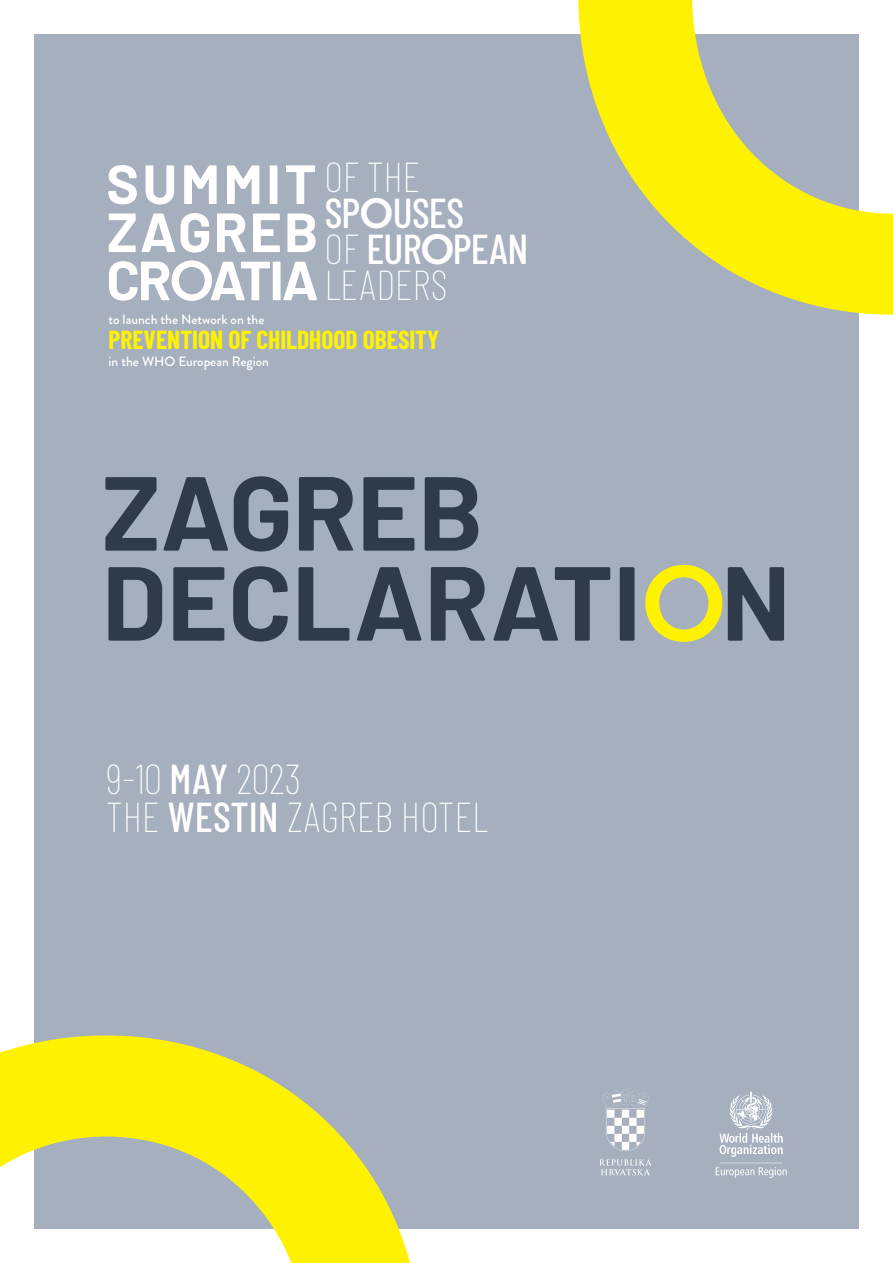
<style>
.page{position:relative;width:893px;height:1263px;background:#fff}
.page>*{position:absolute;margin:0;border:0;box-sizing:border-box;transform-origin:0 0}
.t1{font:700 55.2px/48.2px "Barlow";letter-spacing:.02em;color:#fff}
.t2{font:700 55.2px "Barlow";letter-spacing:.04em;color:#fff}
.t3{font:100 41.7px/37.5px "Barlow Condensed";color:#fff}
.t4{font:500 41.7px/36.3px "Barlow Condensed";letter-spacing:-.02em;color:#fff}
.t5{font:700 25.5px "Barlow Condensed";color:#fff200}
.t6{font:500 13.5px "Brandon Grotesque";color:#fff}
.s1{font-family:"Museo Sans 700";font-weight:400}
.s2{font-weight:100}
.s3{font-weight:500}
</style>
<div class="page">
<div style="left:34px;top:34px;width:825px;height:1195px;background:#a5afbe"></div>
<svg style="left:728px;top:567px;width:56px;height:74px"></svg>
<svg style="left:645px;top:565px;width:77px;height:77px"></svg>
<svg style="left:108px;top:566px;width:526px;height:75px"></svg>
<svg style="left:105px;top:476px;width:373px;height:75px"></svg>
<svg style="left:578px;top:0;width:315px;height:315px"></svg>
<svg style="left:0;top:1035px;width:410px;height:228px"></svg>
<svg style="left:716px;top:1092px;width:71px;height:86px"></svg>
<svg style="left:599px;top:1159px;width:53px;height:16px"></svg>
<svg style="left:602px;top:1089px;width:47px;height:62px"></svg>
<h1 class="t2" style="left:106px;top:150px;width:315px">SUMMIT<sup>OF</sup> <sup>THE</sup></h1>
<h2 class="t4" style="left:324px;top:193px;width:206px">SP<span class="s1">O</span>USES<br><span class="s2">OF</span> EUR<span class="s1">O</span>PEAN<br><span class="s2">LEADERS</span></h2>
<h1 class="t1" style="left:106px;top:208px;width:214px">ZAGREB<br>CR<span class="s1">O</span>ATIA</h1>
<p class="t6" style="left:109px;top:310px;width:157px">to launch the Network on the</p>
<h3 class="t5" style="left:109px;top:324px;width:332px">PREVENTION OF CHILDHOOD OBESITY</h3>
<p class="t6" style="left:109px;top:352px;width:162px">in the WHO European Region</p>
<h2 class="t3" style="left:106px;top:759px;width:383px">9-10 <span class="s3">MAY</span> 2023<br>THE <span class="s3">WESTIN</span> ZAGREB HOTEL</h2>
</div>
